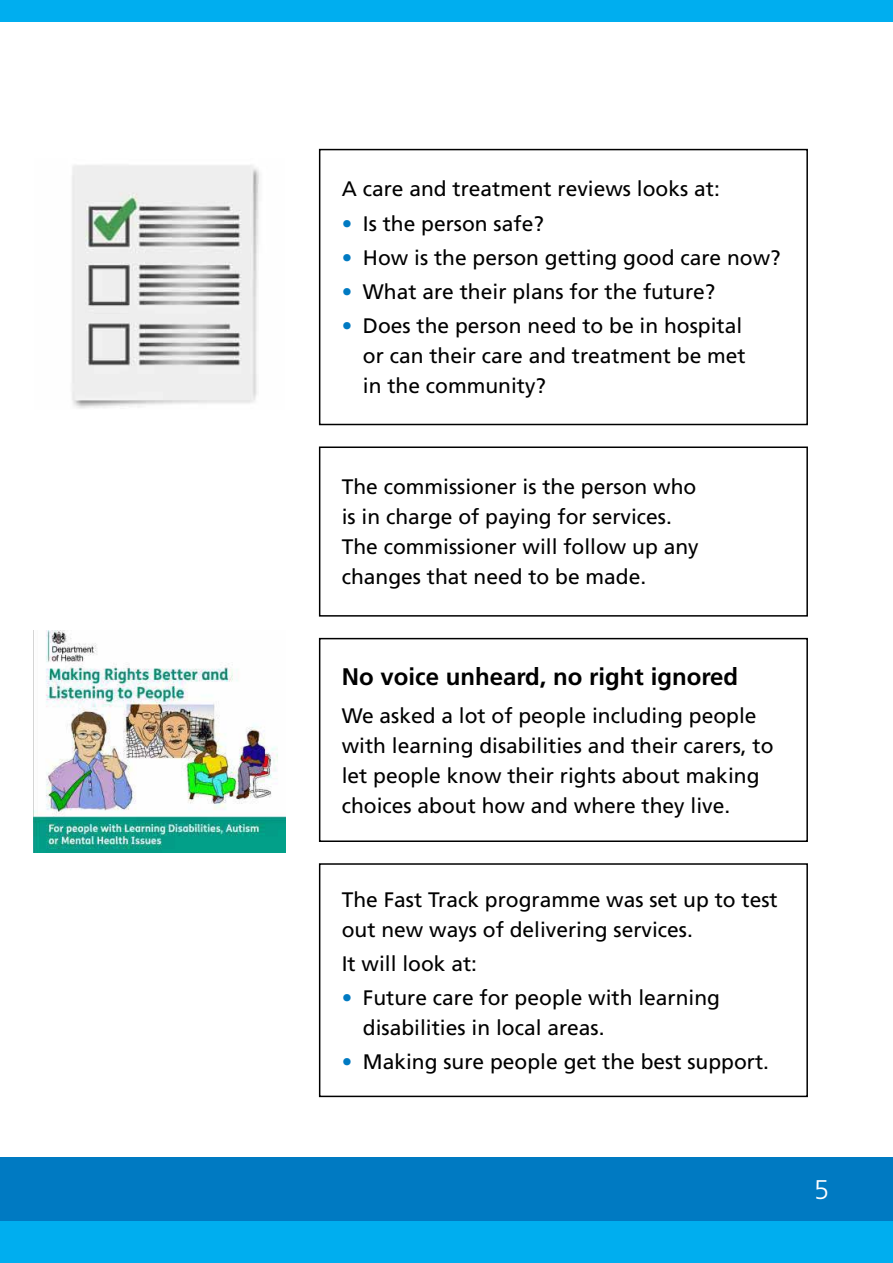
<style>
.page{position:relative;width:893px;height:1263px;background:#fff}
.page>*{position:absolute;margin:0;border:0;box-sizing:border-box;transform-origin:0 0}
.t1{font:300 27px "Frutiger";color:#fff}
.t2{font:700 24px "Frutiger";color:#000}
.t3{font:21px/30px "Frutiger";color:#000}
.s1{color:#007ac2}
</style>
<div class="page">
<div style="left:0;top:1220px;width:893px;height:43px;background:#00aeef"></div>
<div style="left:0;top:1157px;width:893px;height:63px;background:#007ac2"></div>
<div style="left:0;top:0;width:893px;height:21px;background:#00aeef"></div>
<div style="left:319px;top:149px;width:489px;height:276px;border:2px solid #000"></div>
<div style="left:319px;top:446px;width:489px;height:171px;border:2px solid #000"></div>
<div style="left:319px;top:638px;width:489px;height:204px;border:2px solid #000"></div>
<div style="left:319px;top:863px;width:489px;height:234px;border:2px solid #000"></div>
<img style="left:72px;top:165px;width:188px;height:244px">
<img style="left:34px;top:630px;width:251px;height:222px">
<p class="t3" style="left:342px;top:174px;width:380px">A care and treatment reviews looks at:</p>
<p class="t3" style="left:342px;top:208px;width:204px"><span class="s1">•</span> Is the person safe?</p>
<p class="t3" style="left:342px;top:243px;width:440px"><span class="s1">•</span> How is the person getting good care now?</p>
<p class="t3" style="left:342px;top:277px;width:375px"><span class="s1">•</span> What are their plans for the future?</p>
<p class="t3" style="left:363px;top:311px;width:384px;text-indent:-21px"><span class="s1">•</span> Does the person need to be in hospital or can their care and treatment be met in the community?</p>
<p class="t3" style="left:342px;top:472px;width:359px">The commissioner is the person who is in charge of paying for services.<br>The commissioner will follow up any changes that need to be made.</p>
<p class="t2" style="left:342px;top:662px;width:398px">No voice unheard, no right ignored</p>
<p class="t3" style="left:342px;top:701px;width:433px">We asked a lot of people including people with learning disabilities and their carers, to let people know their rights about making choices about how and where they live.</p>
<p class="t3" style="left:342px;top:884px;width:438px">The Fast Track programme was set up to test out new ways of delivering services.</p>
<p class="t3" style="left:342px;top:949px;width:137px">It will look at:</p>
<p class="t3" style="left:363px;top:983px;width:359px;text-indent:-21px"><span class="s1">•</span> Future care for people with learning disabilities in local areas.</p>
<p class="t3" style="left:342px;top:1047px;width:429px"><span class="s1">•</span> Making sure people get the best support.</p>
<p class="t1" style="left:814px;top:1174px;width:17px">5</p>
</div>
